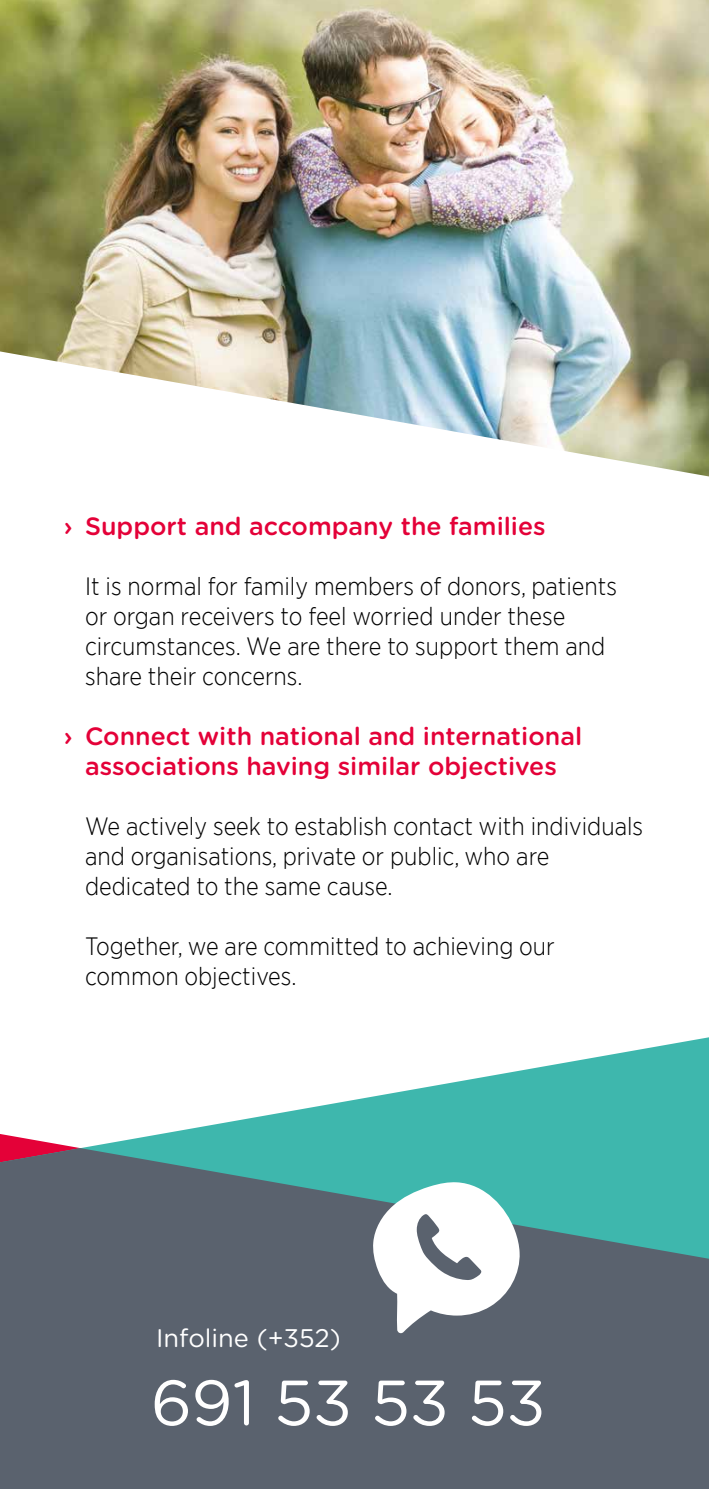
<style>
.page{position:relative;width:709px;height:1489px;background:#fff}
.page>*{position:absolute;margin:0;border:0;box-sizing:border-box;transform-origin:0 0}
.t1{font:63.75px "Gotham Rounded";letter-spacing:-.005em;color:#fff}
.t2{font:25.5px "Gotham Rounded";color:#fff}
.t3{font:300 25px/30px "Gotham Narrow";color:#000}
.t4{font:500 25px/30px "Gotham Rounded";color:#e40138;text-align:center}
</style>
<div class="page">
<svg style="left:0;top:1037px;width:709px;height:111px"></svg>
<svg style="left:0;top:1148px;width:709px;height:340px;fill:#5a626e"></svg>
<img style="left:0;top:0;width:709px;height:476px">
<svg style="left:372px;top:1181px;width:148px;height:151px"></svg>
<p class="t4" style="left:64px;top:509px;width:483px">› Support and accompany the families</p>
<p class="t3" style="left:85px;top:570px;width:533px">It is normal for family members of donors, patients or organ receivers to feel worried under these circumstances. We are there to support them and share their concerns.</p>
<p class="t4" style="left:64px;top:719px;width:520px">› Connect with national and international associations having similar objectives</p>
<p class="t3" style="left:85px;top:810px;width:559px">We actively seek to establish contact with individuals and organisations, private or public, who are dedicated to the same cause.</p>
<p class="t3" style="left:85px;top:930px;width:471px">Together, we are committed to achieving our common objectives.</p>
<p class="t2" style="left:156px;top:1320px;width:186px">Infoline (+352)</p>
<h1 class="t1" style="left:151px;top:1358px;width:396px">691 53 53 53</h1>
</div>
